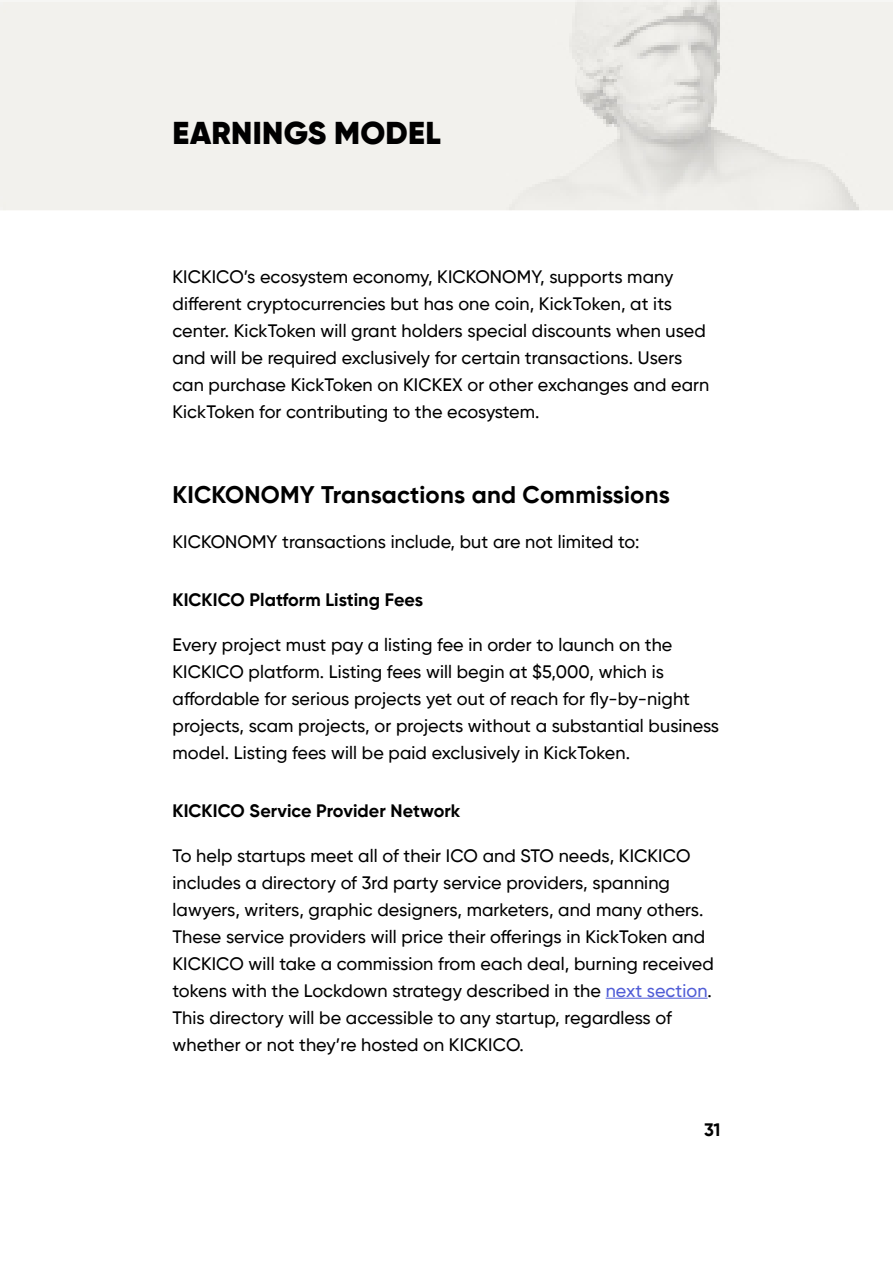
<style>
.page{position:relative;width:893px;height:1263px;background:#fff}
.page>*{position:absolute;margin:0;border:0;box-sizing:border-box;transform-origin:0 0}
.t1{font:900 31.5px "Gilroy";letter-spacing:.01em;color:#000}
.t2{font:700 24px "Gilroy";letter-spacing:.01em;color:#000}
.t3{font:500 18px/27px "Gilroy";letter-spacing:.005em;color:#000}
.t4{font:700 18px "Gilroy";letter-spacing:.005em;color:#000}
.s1{color:#4f5cd6}
</style>
<div class="page">
<img style="left:0;top:0;width:893px;height:211px">
<hr style="left:606px;top:998px;width:102px;height:1px;background:#4f5cd6">
<h1 class="t1" style="left:172px;top:113px;width:270px">EARNINGS MODEL</h1>
<p class="t3" style="left:172px;top:263px;width:538px">KICKICO’s ecosystem economy, KICKONOMY, supports many different cryptocurrencies but has one coin, KickToken, at its center. KickToken will grant holders special discounts when used and will be required exclusively for certain transactions. Users can purchase KickToken on KICKEX or other exchanges and earn KickToken for contributing to the ecosystem.</p>
<h2 class="t2" style="left:172px;top:480px;width:499px">KICKONOMY Transactions and Commissions</h2>
<p class="t3" style="left:172px;top:528px;width:469px">KICKONOMY transactions include, but are not limited to:</p>
<p class="t4" style="left:172px;top:588px;width:252px">KICKICO Platform Listing Fees</p>
<p class="t3" style="left:172px;top:631px;width:548px">Every project must pay a listing fee in order to launch on the KICKICO platform. Listing fees will begin at $5,000, which is affordable for serious projects yet out of reach for fly-by-night projects, scam projects, or projects without a substantial business model. Listing fees will be paid exclusively in KickToken.</p>
<p class="t4" style="left:172px;top:799px;width:289px">KICKICO Service Provider Network</p>
<p class="t3" style="left:172px;top:842px;width:543px">To help startups meet all of their ICO and STO needs, KICKICO includes a directory of 3rd party service providers, spanning lawyers, writers, graphic designers, marketers, and many others.<br>These service providers will price their offerings in KickToken and KICKICO will take a commission from each deal, burning received tokens with the Lockdown strategy described in the <span class="s1">next section</span>.<br>This directory will be accessible to any startup, regardless of whether or not they’re hosted on KICKICO.</p>
<p class="t4" style="left:704px;top:1119px;width:18px">31</p>
</div>
